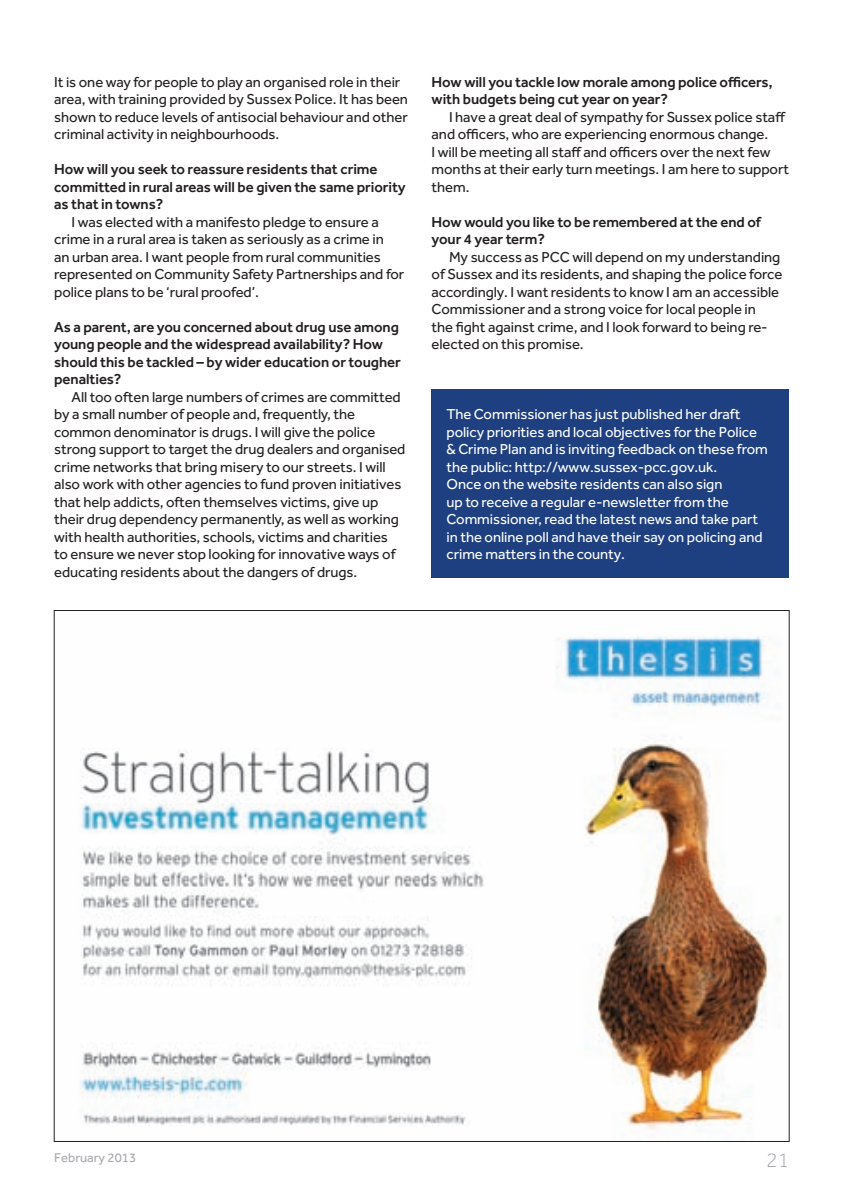
<style>
.page{position:relative;width:845px;height:1197px;background:#fff}
.page>*{position:absolute;margin:0;border:0;box-sizing:border-box;transform-origin:0 0}
.t1{font:300 21px "Effra";color:#a8a9ad}
.t2{font:14.88px/17.5px "Effra";letter-spacing:-.005em;color:#231f20}
.t3{font:500 14.88px/17.5px "Effra";letter-spacing:-.005em;color:#231f20}
.t4{font:14.88px/17.5px "Effra";letter-spacing:-.005em;color:#fff}
.t5{font:13.12px "Effra";color:#a8a9ad}
</style>
<div class="page">
<div style="left:431px;top:389px;width:357px;height:189px;background:#1e4080"></div>
<img style="left:79px;top:636px;width:700px;height:494px">
<p class="t2" style="left:54px;top:73px;width:355px">It is one way for people to play an organised role in their area, with training provided by Sussex Police. It has been shown to reduce levels of antisocial behaviour and other criminal activity in neighbourhoods.</p>
<p class="t3" style="left:54px;top:160px;width:353px">How will you seek to reassure residents that crime committed in rural areas will be given the same priority as that in towns?</p>
<p class="t2" style="left:54px;top:213px;width:351px;text-indent:17px">I was elected with a manifesto pledge to ensure a crime in a rural area is taken as seriously as a crime in<br>an urban area. I want people from rural communities represented on Community Safety Partnerships and for police plans to be ‘rural proofed’.</p>
<p class="t3" style="left:54px;top:318px;width:348px">As a parent, are you concerned about drug use among young people and the widespread availability? How should this be tackled – by wider education or tougher penalties?</p>
<p class="t2" style="left:54px;top:388px;width:352px;text-indent:17px">All too often large numbers of crimes are committed by a small number of people and, frequently, the common denominator is drugs. I will give the police strong support to target the drug dealers and organised crime networks that bring misery to our streets. I will also work with other agencies to fund proven initiatives that help addicts, often themselves victims, give up their drug dependency permanently, as well as working with health authorities, schools, victims and charities to ensure we never stop looking for innovative ways of educating residents about the dangers of drugs.</p>
<p class="t3" style="left:431px;top:73px;width:342px">How will you tackle low morale among police officers, with budgets being cut year on year?</p>
<p class="t2" style="left:431px;top:108px;width:359px;text-indent:17px">I have a great deal of sympathy for Sussex police staff and officers, who are experiencing enormous change.<br>I will be meeting all staff and officers over the next few months at their early turn meetings. I am here to support them.</p>
<p class="t3" style="left:431px;top:213px;width:330px">How would you like to be remembered at the end of your 4 year term?</p>
<p class="t2" style="left:431px;top:248px;width:352px;text-indent:17px">My success as PCC will depend on my understanding of Sussex and its residents, and shaping the police force accordingly. I want residents to know I am an accessible Commissioner and a strong voice for local people in<br>the fight against crime, and I look forward to being re&shy;elected on this promise.</p>
<p class="t4" style="left:446px;top:405px;width:323px">The Commissioner has just published her draft policy priorities and local objectives for the Police &amp; Crime Plan and is inviting feedback on these from the public: http://www.sussex-pcc.gov.uk.<br>Once on the website residents can also sign<br>up to receive a regular e-newsletter from the Commissioner, read the latest news and take part in the online poll and have their say on policing and crime matters in the county.</p>
<p class="t5" style="left:54px;top:1149px;width:83px">February 2013</p>
<h1 class="t1" style="left:765px;top:1148px;width:24px">21</h1>
</div>
